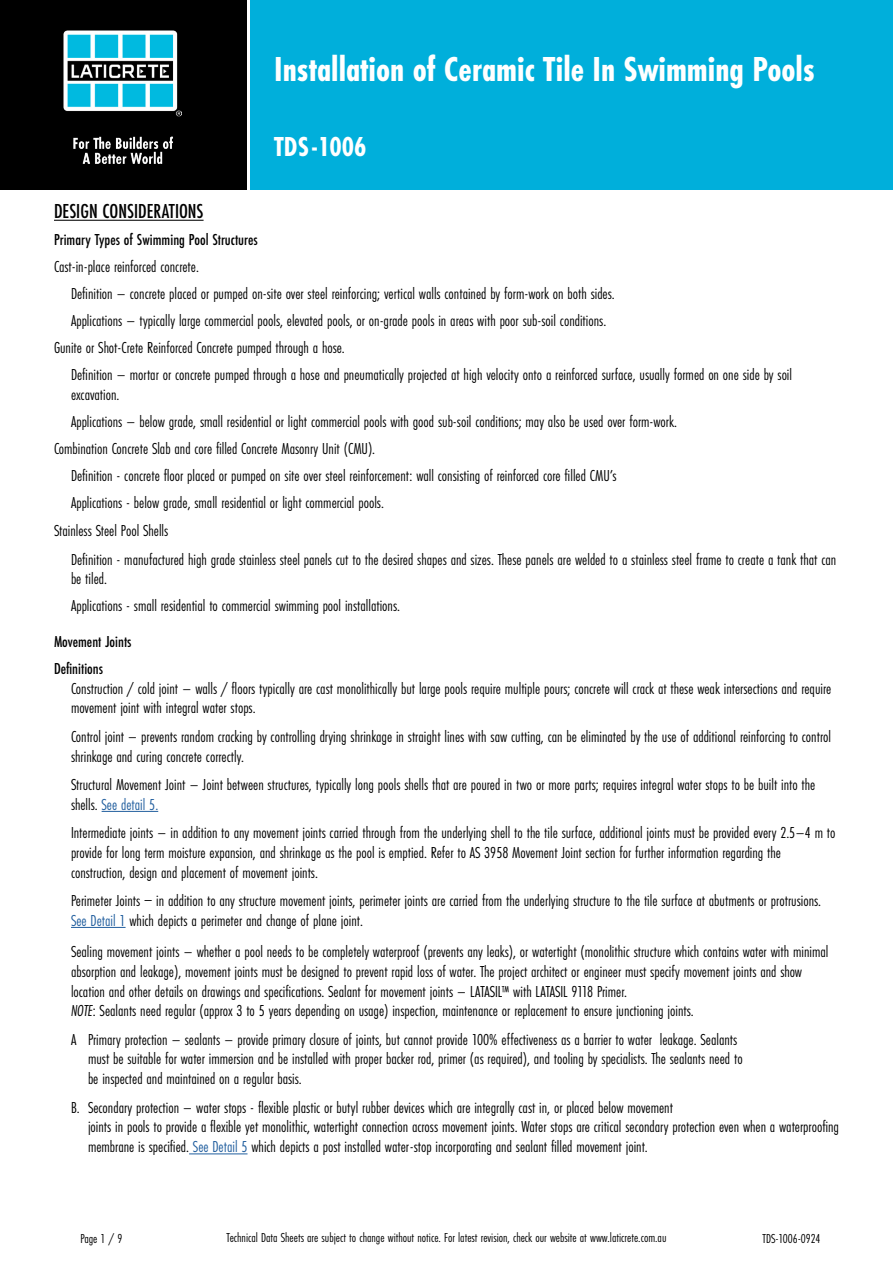
<style>
.page{position:relative;width:893px;height:1263px;background:#fff}
.page>*{position:absolute;margin:0;border:0;box-sizing:border-box;transform-origin:0 0}
.t1{font:700 36px "Futura PT Cond";color:#fff}
.t2{font:700 28.5px "Futura PT Cond";color:#fff}
.t3{font:500 21px "Futura PT Cond";color:#000}
.t4{font:16.5px/19.8px "Futura PT Cond";color:#000}
.t5{font:500 16.5px/27px "Futura PT Cond";color:#000}
.t6{font:13.5px "Futura PT Cond";color:#000}
.s1{color:#215e9e}
.s2{font-style:italic}
</style>
<div class="page">
<div style="left:0;top:0;width:246px;height:190px;background:#000"></div>
<div style="left:250px;top:0;width:643px;height:190px;background:#00afdb"></div>
<img style="left:63px;top:31px;width:119px;height:133px">
<hr style="left:54px;top:220px;width:150px;height:1px;background:#000">
<hr style="left:102px;top:811px;width:56px;height:1px;background:#215e9e">
<hr style="left:71px;top:927px;width:55px;height:1px;background:#215e9e">
<hr style="left:189px;top:1153px;width:59px;height:1px;background:#215e9e">
<h1 class="t1" style="left:274px;top:48px;width:542px">Installation of Ceramic Tile In Swimming Pools</h1>
<h2 class="t2" style="left:274px;top:130px;width:94px">TDS-1006</h2>
<p class="t3" style="left:54px;top:199px;width:151px">DESIGN CONSIDERATIONS</p>
<p class="t5" style="left:54px;top:226px;width:205px">Primary Types of Swimming Pool Structures</p>
<p class="t4" style="left:54px;top:257px;width:146px">Cast-in-place reinforced concrete.</p>
<p class="t4" style="left:71px;top:284px;width:545px">Definition – concrete placed or pumped on-site over steel reinforcing; vertical walls contained by form-work on both sides.</p>
<p class="t4" style="left:71px;top:311px;width:537px">Applications – typically large commercial pools, elevated pools, or on-grade pools in areas with poor sub-soil conditions.</p>
<p class="t4" style="left:54px;top:338px;width:292px">Gunite or Shot-Crete Reinforced Concrete pumped through a hose.</p>
<p class="t4" style="left:71px;top:365px;width:723px">Definition – mortar or concrete pumped through a hose and pneumatically projected at high velocity onto a reinforced surface, usually formed on one side by soil</p>
<p class="t4" style="left:71px;top:385px;width:50px">excavation.</p>
<p class="t4" style="left:71px;top:412px;width:607px">Applications – below grade, small residential or light commercial pools with good sub-soil conditions; may also be used over form-work.</p>
<p class="t4" style="left:54px;top:439px;width:323px">Combination Concrete Slab and core filled Concrete Masonry Unit (CMU).</p>
<p class="t4" style="left:71px;top:466px;width:547px">Definition - concrete floor placed or pumped on site over steel reinforcement: wall consisting of reinforced core filled CMU’s</p>
<p class="t4" style="left:71px;top:492px;width:314px">Applications - below grade, small residential or light commercial pools.</p>
<p class="t4" style="left:54px;top:521px;width:116px">Stainless Steel Pool Shells</p>
<p class="t4" style="left:71px;top:549px;width:767px">Definition - manufactured high grade stainless steel panels cut to the desired shapes and sizes. These panels are welded to a stainless steel frame to create a tank that can</p>
<p class="t4" style="left:71px;top:565px;width:331px;line-height:27px">be tiled.<br>Applications - small residential to commercial swimming pool installations.</p>
<p class="t5" style="left:54px;top:628px;width:79px">Movement Joints<br>Definitions</p>
<p class="t4" style="left:71px;top:678px;width:762px">Construction / cold joint – walls / floors typically are cast monolithically but large pools require multiple pours; concrete will crack at these weak intersections and require movement joint with integral water stops.</p>
<p class="t4" style="left:71px;top:726px;width:761px">Control joint – prevents random cracking by controlling drying shrinkage in straight lines with saw cutting, can be eliminated by the use of additional reinforcing to control shrinkage and curing concrete correctly.</p>
<p class="t4" style="left:71px;top:774px;width:746px">Structural Movement Joint – Joint between structures, typically long pools shells that are poured in two or more parts; requires integral water stops to be built into the shells. <span class="s1">See detail 5.</span></p>
<p class="t4" style="left:71px;top:822px;width:766px">Intermediate joints – in addition to any movement joints carried through from the underlying shell to the tile surface, additional joints must be provided every 2.5–4 m to provide for long term moisture expansion, and shrinkage as the pool is emptied. Refer to AS 3958 Movement Joint section for further information regarding the construction, design and placement of movement joints.</p>
<p class="t4" style="left:71px;top:890px;width:752px">Perimeter Joints − in addition to any structure movement joints, perimeter joints are carried from the underlying structure to the tile surface at abutments or protrusions.<br><span class="s1">See Detail 1</span> which depicts a perimeter and change of plane joint.</p>
<p class="t4" style="left:71px;top:941px;width:759px">Sealing movement joints – whether a pool needs to be completely waterproof (prevents any leaks), or watertight (monolithic structure which contains water with minimal absorption and leakage), movement joints must be designed to prevent rapid loss of water. The project architect or engineer must specify movement joints and show location and other details on drawings and specifications. Sealant for movement joints – LATASIL™ with LATASIL 9118 Primer.<br><span class="s2">NOTE</span>: Sealants need regular (approx 3 to 5 years depending on usage) inspection, maintenance or replacement to ensure junctioning joints.</p>
<p class="t4" style="left:88px;top:1029px;width:656px;text-indent:-17px">A Primary protection – sealants – provide primary closure of joints, but cannot provide 100% effectiveness as a barrier to water leakage. Sealants must be suitable for water immersion and be installed with proper backer rod, primer (as required), and tooling by specialists. The sealants need to be inspected and maintained on a regular basis.</p>
<p class="t4" style="left:88px;top:1097px;width:752px;text-indent:-17px">B. Secondary protection – water stops - flexible plastic or butyl rubber devices which are integrally cast in, or placed below movement<br>joints in pools to provide a flexible yet monolithic, watertight connection across movement joints. Water stops are critical secondary protection even when a waterproofing membrane is specified. <span class="s1">See Detail 5</span> which depicts a post installed water-stop incorporating and sealant filled movement joint.</p>
<p class="t6" style="left:81px;top:1231px;width:43px">Page 1 / 9</p>
<p class="t6" style="left:226px;top:1230px;width:441px">Technical Data Sheets are subject to change without notice. For latest revision, check our website at www.laticrete.com.au</p>
<p class="t6" style="left:763px;top:1231px;width:59px">TDS-1006-0924</p>
</div>
